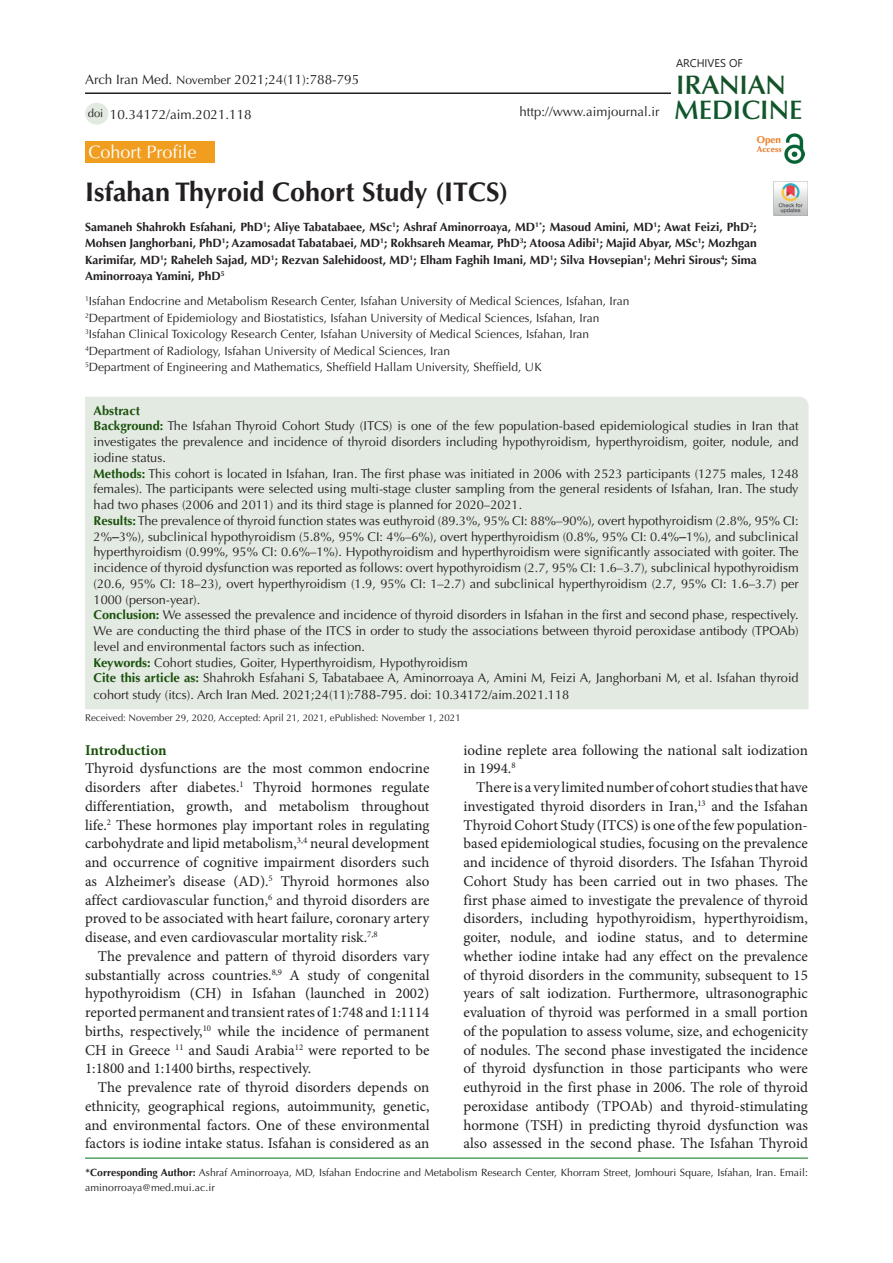
<style>
.page{position:relative;width:893px;height:1263px;background:#fff}
.page>*{position:absolute;margin:0;border:0;box-sizing:border-box;transform-origin:0 0}
.t1{font:700 27px "Optima LT Std";color:#231f20}
.t2{font:600 26.85px "Optima LT Std";color:#11552a}
.t3{font:600 26.85px "Optima LT Std";color:#145228}
.t4{font:18px "Optima LT Std";color:#fff}
.List_Paragraph{font:15px/18.8px "Minion Pro";color:#231f20;text-align:justify}
.t5{font:700 15px "Minion Pro";letter-spacing:-.005em;color:#19500a}
.t6{font:13.5px "Optima LT Std";color:#231f20}
.t7{font:13.2px "Optima LT Std";color:#231f20}
.t8{font:12.75px/15.8px "Optima LT Std";color:#231f20;text-align:justify}
.t9{font:12.75px/15.8px "Optima LT Std";color:#242021;text-align:justify}
.t10{font:700 12.75px "Optima LT Std";color:#19510a}
.t11{font:12px "Optima LT Std";color:#231f20}
.t12{font:700 12px/16.5px "Optima LT Std";color:#231f20;text-align:justify}
.t13{font:11.25px "Optima LT Std";color:#231f20}
.t14{font:11.1px "Segoe UI";color:#231f20}
.t15{font:10.5px/15px "Optima LT Std";color:#231f20}
.t16{font:700 9.9px "Optima LT Std";color:#ee7a23}
.t17{font:9.75px "Optima LT Std";color:#231f20}
.t18{font:700 8.4px "Optima LT Std";color:#e67625}
.s1{font-size:12px}
.s2{font-weight:700;color:#19510a}
.s3{color:#242021}
.s4{font-family:"Arial"}
.s5{font-weight:700;color:#19500a}
.s6{font-size:13.5px}
.s7{font-family:"Calibri"}
.s8{font-weight:700}
</style>
<div class="page">
<hr style="left:85px;top:1158px;width:723px;height:1px;background:#007513">
<div style="left:85px;top:141px;width:130px;height:22px;background:#f19d20"></div>
<div style="left:85px;top:397px;width:724px;height:312px;background:#e3eae2"></div>
<div style="left:85px;top:103px;width:23px;height:22px;background:#e3eae2;border-radius:50%"></div>
<hr style="left:85px;top:92px;width:586px;height:2px;background:#231f20">
<img style="left:785px;top:133px;width:19px;height:31px">
<img style="left:774px;top:182px;width:34px;height:34px">
<p class="t6" style="left:85px;top:72px;width:276px">Arch Iran Med. <span class="s1">Novembe</span>r 2021;24(11):788-795</p>
<p class="t13" style="left:88px;top:106px;width:17px">doi</p>
<p class="t6" style="left:110px;top:106px;width:143px">10.34172/aim.2021.118</p>
<p class="t7" style="left:520px;top:104px;width:141px">http://www.aimjournal.ir</p>
<p class="t14" style="left:676px;top:52px;width:68px">ARCHIVES OF</p>
<p class="t3" style="left:676px;top:69px;width:111px">IRANIAN</p>
<p class="t2" style="left:674px;top:94px;width:130px">MEDICINE</p>
<p class="t16" style="left:757px;top:134px;width:26px">Open</p>
<p class="t18" style="left:757px;top:144px;width:26px">Access</p>
<p class="t4" style="left:89px;top:141px;width:110px">Cohort Profile</p>
<p class="t1" style="left:85px;top:177px;width:425px">Isfahan Thyroid Cohort Study (ITCS)</p>
<p class="t12" style="left:85px;top:219px;width:673px">Samaneh Shahrokh Esfahani, PhD<sup>1</sup>; Aliye Tabatabaee, MSc<sup>1</sup>; Ashraf Aminorroaya, MD<sup>1*</sup>; Masoud Amini, MD<sup>1</sup>; Awat Feizi, PhD<sup>2</sup>; Mohsen Janghorbani, PhD<sup>1</sup>; Azamosadat Tabatabaei, MD<sup>1</sup>; Rokhsareh Meamar, PhD<sup>3</sup>; Atoosa Adibi<sup>1</sup>; Majid Abyar, MSc<sup>1</sup>; Mozhgan Karimifar, MD<sup>1</sup>; Raheleh Sajad, MD<sup>1</sup>; Rezvan Salehidoost, MD<sup>1</sup>; Elham Faghih Imani, MD<sup>1</sup>; Silva Hovsepian<sup>1</sup>; Mehri Sirous<sup>4</sup>; Sima Aminorroaya Yamini, PhD<sup>5</sup></p>
<p class="t11" style="left:85px;top:294px;width:546px"><sup>1</sup>Isfahan Endocrine and Metabolism Research Center, Isfahan University of Medical Sciences, Isfahan, Iran</p>
<p class="t11" style="left:85px;top:311px;width:516px"><sup>2</sup>Department of Epidemiology and Biostatistics, Isfahan University of Medical Sciences, Isfahan, Iran</p>
<p class="t11" style="left:85px;top:327px;width:506px"><sup>3</sup>Isfahan Clinical Toxicology Research Center, Isfahan University of Medical Sciences, Isfahan, Iran</p>
<p class="t11" style="left:85px;top:344px;width:367px"><sup>4</sup>Department of Radiology, Isfahan University of Medical Sciences, Iran</p>
<p class="t11" style="left:85px;top:360px;width:458px"><sup>5</sup>Department of Engineering and Mathematics, Sheffield Hallam University, Sheffield, UK</p>
<p class="t10" style="left:94px;top:403px;width:48px">Abstract</p>
<p class="t8" style="left:94px;top:418px;width:707px"><span class="s2">Background:</span> <span class="s3">The</span> Isfahan Thyroid Cohort Study (ITCS) is one of the few population-based epidemiological studies in Iran that investigates the prevalence and incidence of thyroid disorders including hypothyroidism, hyperthyroidism, goiter, nodule, and iodine status.</p>
<p class="t8" style="left:94px;top:466px;width:706px"><span class="s2">Methods:</span> This cohort is located in Isfahan, Iran. The first phase was initiated in 2006 with 2523 participants (1275 males, 1248 females). <span class="s3">The participants were selected</span> using multi-stage cluster sampling <span class="s3">from the general residents of Isfahan, Iran. The study had two phases (2006 and 2011) and its third stage is planned for 2020–2021.</span></p>
<p class="t9" style="left:94px;top:513px;width:707px"><span class="s2">Results:</span> The prevalence of thyroid function states was euthyroid (89.3%, 95% CI: 88%–90%), overt hypothyroidism (2.8%, 95% CI:<br>2%<span class="s4">‒</span>3%), subclinical hypothyroidism (5.8%, 95% CI: 4%–6%), overt hyperthyroidism (0.8%, 95% CI: 0.4%<span class="s4">‒</span>1%), and subclinical hyperthyroidism (0.99%, 95% CI: 0.6%–1%). Hypothyroidism and hyperthyroidism were significantly associated with goiter. The incidence of thyroid dysfunction was reported as follows: overt hypothyroidism (2.7, 95% CI: 1.6–3.7), subclinical hypothyroidism (20.6, 95% CI: 18–23), overt hyperthyroidism (1.9, 95% CI: 1–2.7) and subclinical hyperthyroidism (2.7, 95% CI: 1.6–3.7) per 1000 (person-year).</p>
<p class="t8" style="left:94px;top:607px;width:707px"><span class="s2">Conclusion:</span> We assessed the prevalence and incidence of thyroid disorders in Isfahan in the first and second phase, respectively.<br>We are conducting the third phase of the ITCS in order to study the associations between thyroid peroxidase antibody (TPOAb) level and environmental factors such as infection.</p>
<p class="t9" style="left:94px;top:655px;width:376px"><span class="s2">Keywords:</span> Cohort studies, Goiter, Hyperthyroidism, Hypothyroidism</p>
<p class="t8" style="left:94px;top:670px;width:707px;line-height:16.2px"><span class="s5">Cite this article as:</span> Shahrokh Esfahani S, Tabatabaee A, Aminorroaya A, Amini M, Feizi A, Janghorbani M, et al. Isfahan thyroid cohort study (itcs). Arch Iran Med. 2021;24(11):<span class="s6">788-795</span>. doi: 10.34172/aim.2021.118</p>
<p class="t17" style="left:85px;top:712px;width:377px">Received: November 29, 2020, Accepted: April 21, 2021, ePublished: November 1, 2021</p>
<p class="t5" style="left:85px;top:739px;width:83px">Introduction</p>
<p class="List_Paragraph" style="left:85px;top:759px;width:346px">Thyroid dysfunctions are the most common endocrine disorders after diabetes.<sup>1</sup> Thyroid hormones regulate differentiation, growth, and metabolism throughout life.<sup>2</sup> These hormones play important roles in regulating carbohydrate and lipid metabolism,<sup>3,4</sup> neural development and occurrence of cognitive impairment disorders such as Alzheimer’s disease (AD).<sup>5</sup> Thyroid hormones also affect cardiovascular function,<sup>6</sup> and thyroid disorders are proved to be associated with heart failure, coronary artery disease, and even cardiovascular mortality risk.<sup>7,8</sup></p>
<p class="List_Paragraph" style="left:85px;top:947px;width:346px;text-indent:13px">The prevalence and pattern of thyroid disorders vary substantially across countries.<sup>8,9</sup> A study of congenital hypothyroidism (CH) in Isfahan (launched in 2002) reported permanent and transient rates of 1:748 and 1:1114 births, respectively,<sup>10</sup> while the incidence of permanent CH in Greece <sup>11</sup> and Saudi Arabia<sup>12</sup> were reported to be 1:1800 and 1:1400 births, respectively.</p>
<p class="List_Paragraph" style="left:85px;top:1078px;width:346px;text-indent:13px">The prevalence rate of thyroid disorders depends on ethnicity, geographical regions, autoimmunity, genetic, and environmental factors. One of these environmental factors is iodine intake status. Isfahan is considered as an</p>
<p class="List_Paragraph" style="left:463px;top:740px;width:346px">iodine replete area following the national salt iodization in 1994.<sup>8</sup></p>
<p class="List_Paragraph" style="left:463px;top:778px;width:346px;text-indent:13px">There is a very limited number of cohort studies that have investigated thyroid disorders in Iran,<sup>13</sup> and the <span class="s3">Isfahan Thyroid Cohort Study (ITCS)</span> is one of the few population&shy;based epidemiological studies, focusing on the prevalence and incidence of thyroid disorders. The Isfahan Thyroid Cohort Study has been carried out in two phases. The first phase aimed to investigate the prevalence of thyroid disorders, including hypothyroidism, hyperthyroidism, goiter, nodule, and iodine status, and to determine whether iodine intake had any effect on the prevalence of thyroid disorders in the community, subsequent to 15 years of salt iodization. Furthermore, ultrasonographic evaluation of thyroid was performed in a small portion of the population to assess volume, size, and echogenicity of nodules. The second phase investigated the incidence of thyroid dysfunction in those participants who were euthyroid in the first phase in 2006. The role of thyroid peroxidase antibody (TPOAb) and thyroid-stimulating hormone (TSH) in predicting thyroid dysfunction was also assessed in the second phase. The <span class="s3">Isfahan Thyroid</span></p>
<p class="t15" style="left:85px;top:1165px;width:724px"><span class="s7">*</span><span class="s8">Corresponding Author:</span> Ashraf Aminorroaya, MD, Isfahan Endocrine and Metabolism Research Center, Khorram Street, Jomhouri Square, Isfahan, Iran. Email: aminorroaya@med.mui.ac.ir</p>
</div>
